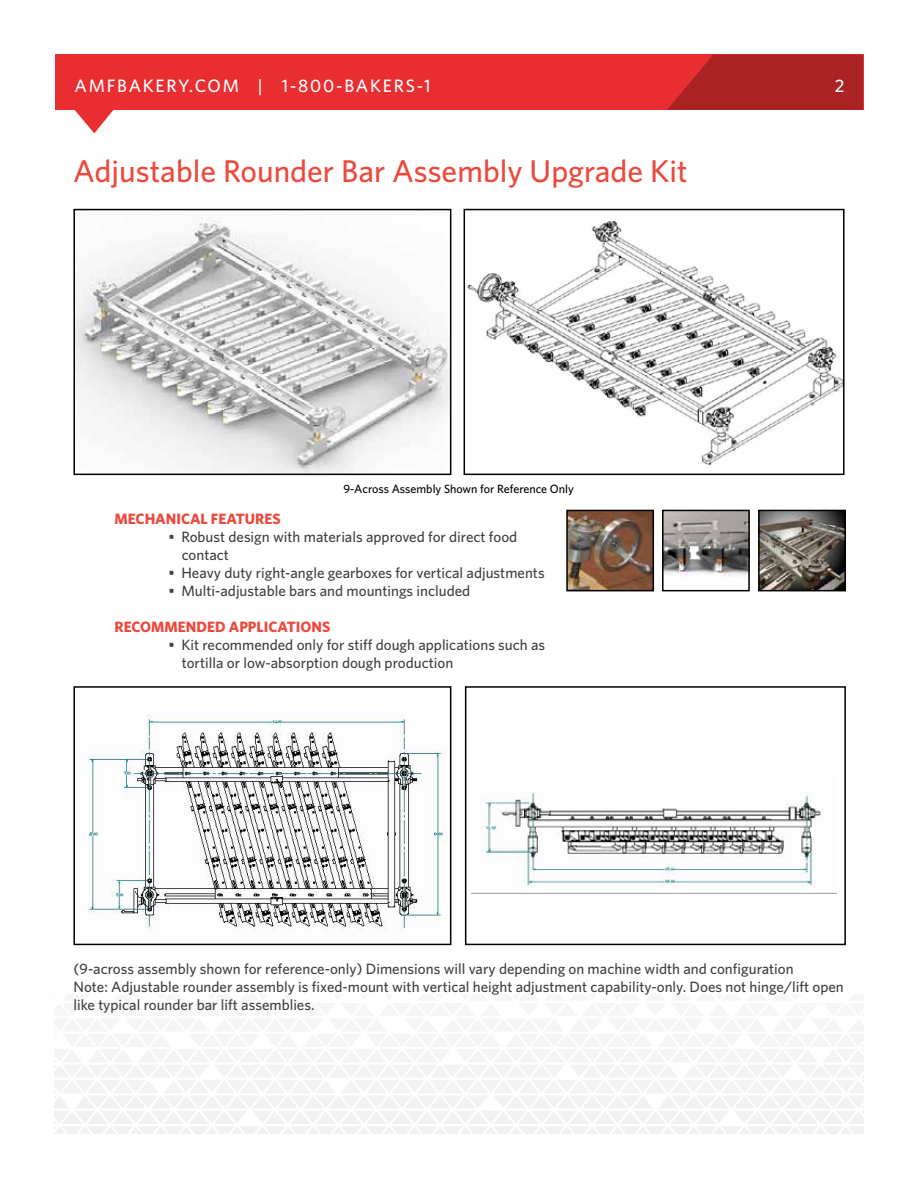
<style>
.page{position:relative;width:918px;height:1188px;background:#fff}
.page>*{position:absolute;margin:0;border:0;box-sizing:border-box;transform-origin:0 0}
.t1{font:500 31.5px "Whitney";color:#eb4a3e}
.t2{font:500 18px "Whitney";letter-spacing:.1em;color:#fff}
.t3{font:500 15px/18px "Whitney";color:#414042}
.t4{font:700 15px "Whitney";color:#eb4a3e}
.t5{font:500 12px "Whitney";color:#000}
</style>
<div class="page">
<div style="left:465px;top:686px;width:381px;height:259px;border:2px solid #000"></div>
<div style="left:55px;top:54px;width:808px;height:56px;background:#e92e31"></div>
<svg style="left:667px;top:55px;width:196px;height:55px;background:#b22325"></svg>
<svg style="left:74px;top:110px;width:40px;height:23px"></svg>
<img style="left:76px;top:214px;width:372px;height:258px">
<div style="left:73px;top:209px;width:378px;height:266px;border:2px solid #000"></div>
<img style="left:467px;top:221px;width:375px;height:245px">
<div style="left:464px;top:209px;width:381px;height:266px;border:2px solid #000"></div>
<img style="left:88px;top:715px;width:360px;height:217px">
<div style="left:73px;top:686px;width:378px;height:259px;border:2px solid #000"></div>
<img style="left:472px;top:792px;width:365px;height:102px">
<img style="left:569px;top:513px;width:82px;height:75px">
<div style="left:566px;top:510px;width:88px;height:81px;border:2px solid #000"></div>
<img style="left:665px;top:513px;width:82px;height:65px">
<div style="left:662px;top:510px;width:88px;height:81px;border:2px solid #000"></div>
<img style="left:761px;top:513px;width:82px;height:75px">
<div style="left:758px;top:510px;width:88px;height:81px;border:2px solid #000"></div>
<p class="t2" style="left:75px;top:75px;width:358px">AMFBAKERY.COM | 1-800-BAKERS-1</p>
<p class="t2" style="left:835px;top:75px;width:11px">2</p>
<h1 class="t1" style="left:73px;top:152px;width:616px">Adjustable Rounder Bar Assembly Upgrade Kit</h1>
<p class="t5" style="left:344px;top:482px;width:232px">9-Across Assembly Shown for Reference Only</p>
<p class="t4" style="left:114px;top:510px;width:168px">MECHANICAL FEATURES</p>
<p class="t3" style="left:182px;top:528px;width:337px;text-indent:-13px">• Robust design with materials approved for direct food contact</p>
<p class="t3" style="left:168px;top:564px;width:378px">• Heavy duty right-angle gearboxes for vertical adjustments</p>
<p class="t3" style="left:168px;top:582px;width:303px">• Multi-adjustable bars and mountings included</p>
<p class="t4" style="left:114px;top:618px;width:217px">RECOMMENDED APPLICATIONS</p>
<p class="t3" style="left:182px;top:636px;width:365px;text-indent:-13px">• Kit recommended only for stiff dough applications such as tortilla or low-absorption dough production</p>
<p class="t3" style="left:73px;top:960px;width:772px">(9-across assembly shown for reference-only) Dimensions will vary depending on machine width and configuration<br>Note: Adjustable rounder assembly is fixed-mount with vertical height adjustment capability-only. Does not hinge/lift open like typical rounder bar lift assemblies.</p>
</div>
